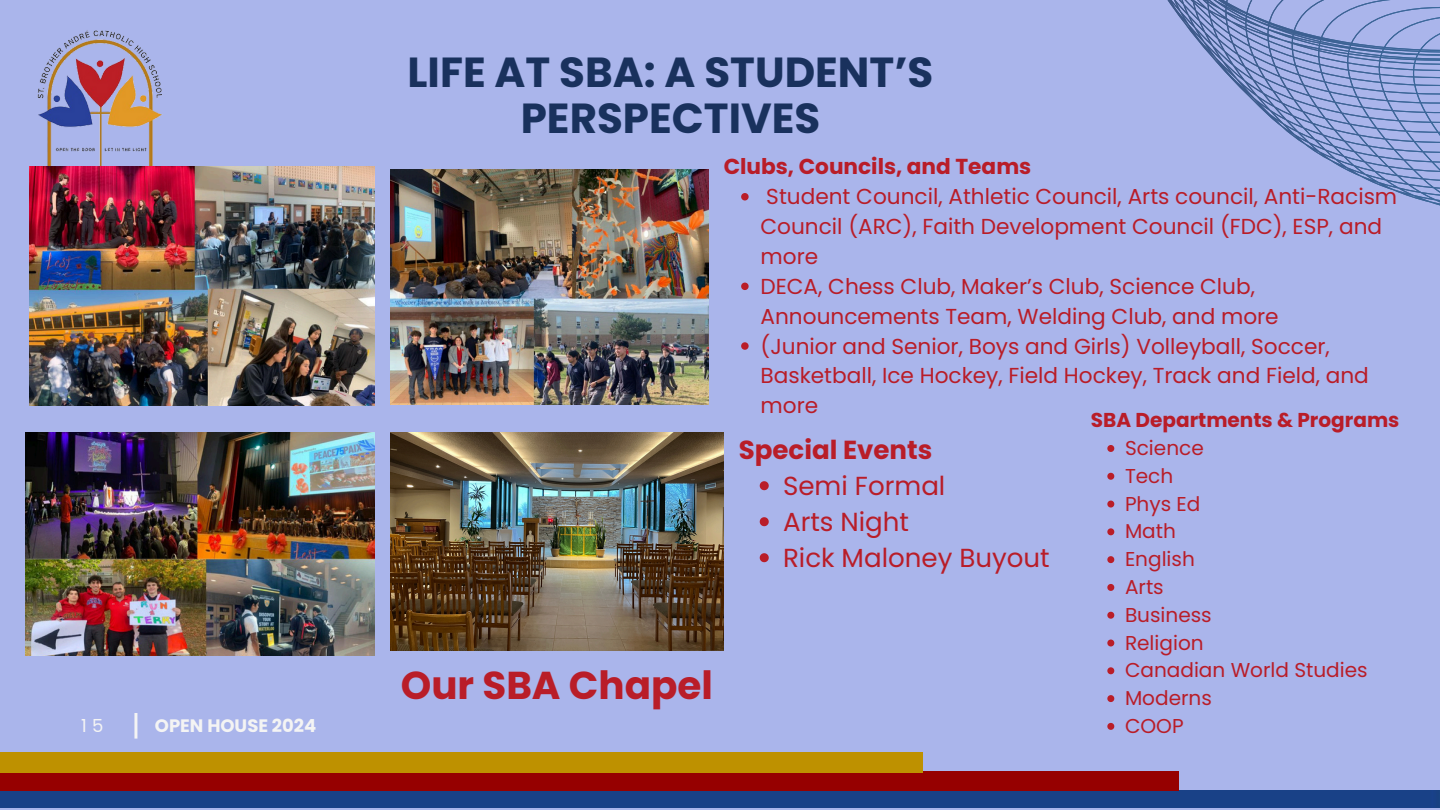
<style>
.page{position:relative;width:1440px;height:810px;background:#aab5eb}
.page>*{position:absolute;margin:0;border:0;box-sizing:border-box;transform-origin:0 0}
.t1{font:700 42px/45.8px "Poppins";color:#19315d;text-align:center}
.t2{font:700 38.9px "Poppins";color:#b91d28}
.t3{font:26.1px "Poppins";color:#b91d28}
.t4{font:700 26.1px "Poppins";color:#b91d28}
.t5{font:21.6px/29.9px "Poppins";color:#b91d28}
.t6{font:700 21.6px "Poppins";color:#b91d28}
.t7{font:20.1px "Poppins";color:#b91d28}
.t8{font:700 20.1px "Poppins";color:#b91d28}
.t9{font:700 18px "Poppins";color:#f4f4f4}
.t10{font:18px "Poppins";color:#f4f4f4}
</style>
<div class="page">
<div style="left:0;top:772px;width:1179px;height:18px;background:#960000"></div>
<div style="left:0;top:753px;width:922px;height:19px;background:#be9100"></div>
<hr style="left:134px;top:713px;width:3px;height:26px;background:#f4f4f4">
<svg style="left:1109px;top:0;width:331px;height:505px"></svg>
<img style="left:390px;top:169px;width:319px;height:236px">
<img style="left:29px;top:30px;width:154px;height:158px">
<img style="left:25px;top:432px;width:350px;height:224px">
<img style="left:30px;top:167px;width:345px;height:238px">
<img style="left:390px;top:432px;width:334px;height:219px">
<svg style="left:741px;top:193px;width:8px;height:7px"></svg>
<svg style="left:741px;top:283px;width:8px;height:7px"></svg>
<svg style="left:741px;top:342px;width:8px;height:8px"></svg>
<svg style="left:1107px;top:445px;width:7px;height:7px"></svg>
<svg style="left:1107px;top:473px;width:7px;height:7px"></svg>
<svg style="left:1107px;top:501px;width:7px;height:7px"></svg>
<svg style="left:1107px;top:528px;width:7px;height:7px"></svg>
<svg style="left:1107px;top:556px;width:7px;height:7px"></svg>
<svg style="left:1107px;top:584px;width:7px;height:7px"></svg>
<svg style="left:1107px;top:612px;width:7px;height:7px"></svg>
<svg style="left:1107px;top:640px;width:7px;height:6px"></svg>
<svg style="left:1107px;top:667px;width:7px;height:7px"></svg>
<svg style="left:1107px;top:695px;width:7px;height:7px"></svg>
<svg style="left:1107px;top:723px;width:7px;height:7px"></svg>
<svg style="left:760px;top:481px;width:9px;height:9px"></svg>
<svg style="left:760px;top:517px;width:9px;height:9px"></svg>
<svg style="left:760px;top:553px;width:9px;height:9px"></svg>
<p class="t10" style="left:81px;top:713px;width:24px">1 5</p>
<h5 class="t9" style="left:155px;top:713px;width:163px">OPEN HOUSE 2024</h5>
<p class="t1" style="left:408px;top:49px;width:527px">LIFE AT SBA: A STUDENT’S<br>PERSPECTIVES</p>
<h2 class="t2" style="left:401px;top:658px;width:314px">Our SBA Chapel</h2>
<p class="t6" style="left:724px;top:152px;width:309px">Clubs, Councils, and Teams</p>
<p class="t5" style="left:761px;top:182px;width:638px">Student Council, Athletic Council, Arts council, Anti-Racism<br>Council (ARC), Faith Development Council (FDC), ESP, and more</p>
<p class="t5" style="left:761px;top:271px;width:520px">DECA, Chess Club, Maker’s Club, Science Club,<br>Announcements Team, Welding Club, and more</p>
<p class="t5" style="left:761px;top:331px;width:610px">(Junior and Senior, Boys and Girls) Volleyball, Soccer,<br>Basketball, Ice Hockey, Field Hockey, Track and Field, and more</p>
<p class="t8" style="left:1091px;top:406px;width:310px">SBA Departments &amp; Programs</p>
<p class="t7" style="left:1125px;top:434px;width:80px">Science</p>
<p class="t7" style="left:1125px;top:462px;width:50px">Tech</p>
<p class="t7" style="left:1125px;top:490px;width:77px">Phys Ed</p>
<p class="t7" style="left:1125px;top:517px;width:52px">Math</p>
<p class="t7" style="left:1125px;top:545px;width:71px">English</p>
<p class="t7" style="left:1125px;top:573px;width:40px">Arts</p>
<p class="t7" style="left:1125px;top:601px;width:88px">Business</p>
<h3 class="t7" style="left:1125px;top:629px;width:80px">Religion</h3>
<p class="t7" style="left:1125px;top:656px;width:244px">Canadian World Studies</p>
<p class="t7" style="left:1125px;top:684px;width:88px">Moderns</p>
<p class="t7" style="left:1125px;top:712px;width:60px">COOP</p>
<p class="t4" style="left:739px;top:431px;width:195px">Special Events</p>
<p class="t3" style="left:783px;top:467px;width:164px">Semi Formal</p>
<p class="t3" style="left:783px;top:503px;width:128px">Arts Night</p>
<p class="t3" style="left:783px;top:539px;width:268px">Rick Maloney Buyout</p>
</div>
